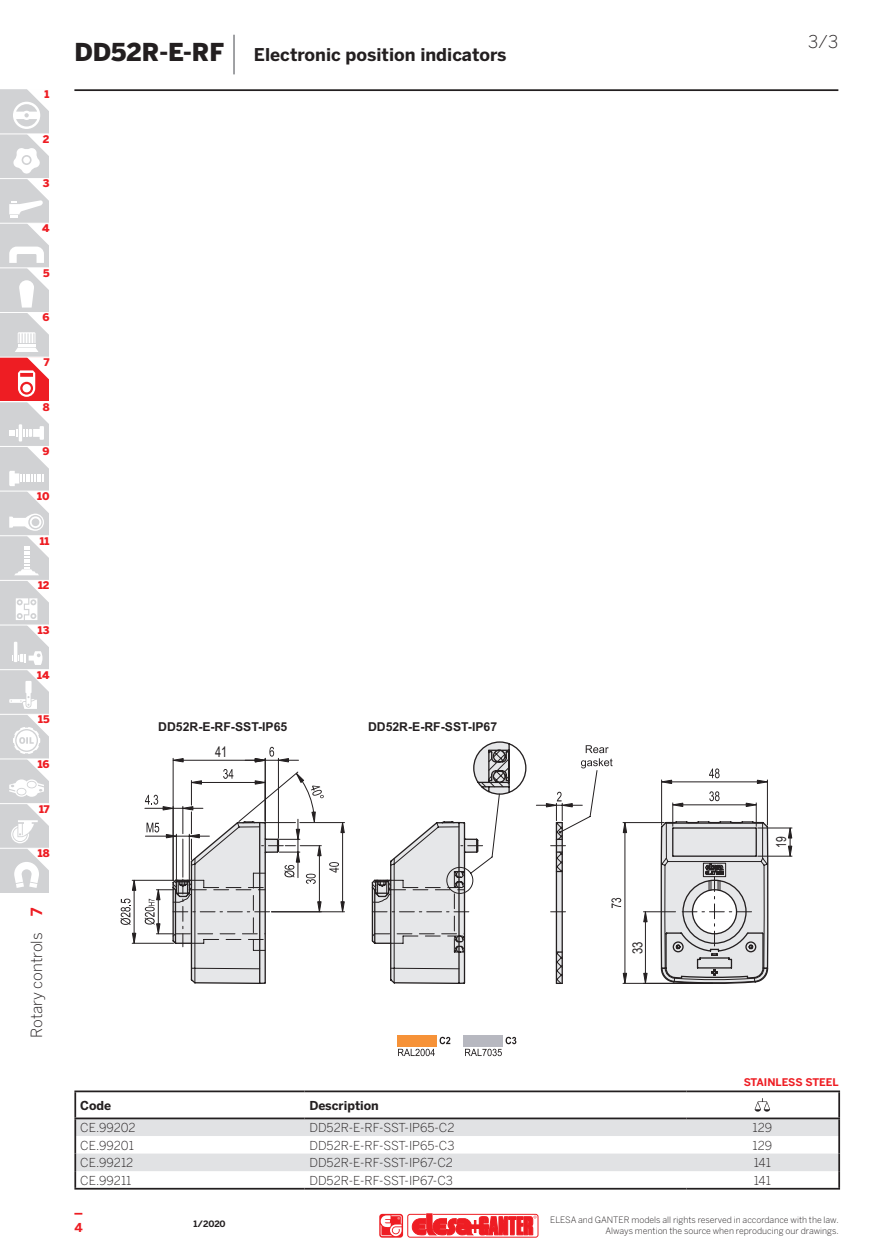
<style>
.page{position:relative;width:888px;height:1260px;background:#fff}
.page>*{position:absolute;margin:0;border:0;box-sizing:border-box;transform-origin:0 0}
.series_2p{font:900 24.5px "Benton Sans";color:#231f20}
.subtitle_eg_2p{font:700 17.5px "Benton Sans";color:#231f20}
.EG_next_page{font:300 17.5px "Benton Sans";color:#231f20}
.t1{font:300 15.4px "Benton Sans";color:#231f20}
.t2{font:700 15.4px "Benton Sans";color:#ee1d23}
.box_ancorato_immagin{font:14.88px "Arial Narrow";color:#231f20;scale:.9 1}
.box_ancorato_immagin-2{font:14px "Arial Narrow";color:#231f20}
.box_ancorato_immagin-3{font:14px "Arial Narrow";color:#231f20;scale:.9 1}
.code{font:300 12.25px "Benton Sans";color:#231f20}
.box_ancorato_immagin-4{font:700 12.25px "Arial";color:#231f20}
.bold_L{font:700 12.25px "Benton Sans";color:#231f20}
.normal_C{font:300 12.25px "Benton Sans";color:#231f20}
.t3{font:700 12.25px "Benton Sans";color:#ee1d23}
.t4{font:900 10.5px "Benton Sans";color:#ee1d23}
.Logono_name{font:700 10.5px "Benton Sans";color:#ee1d23}
.t5{font:300 8.75px "Benton Sans";color:#231f20}
.t6{font:700 8.75px "Benton Sans";color:#231f20}
</style>
<div class="page">
<svg style="left:74px;top:1213px;width:8px;height:2px"></svg>
<div style="left:407px;top:1214px;width:131px;height:24px;border:1px solid #ee1d23;border-radius:2px"></div>
<svg style="left:412px;top:1214px;width:125px;height:22px"></svg>
<svg style="left:379px;top:1214px;width:24px;height:24px"></svg>
<hr style="left:74px;top:89px;width:764px;height:2px;background:#231f20">
<div style="left:0;top:179px;width:49px;height:44px;background:#d1d2d4"></div>
<div style="left:0;top:223px;width:49px;height:45px;background:#d1d2d4"></div>
<div style="left:0;top:134px;width:49px;height:45px;background:#d1d2d4"></div>
<div style="left:0;top:89px;width:49px;height:45px;background:#d1d2d4"></div>
<div style="left:0;top:268px;width:49px;height:45px;background:#d1d2d4"></div>
<div style="left:0;top:446px;width:49px;height:45px;background:#d1d2d4"></div>
<div style="left:0;top:625px;width:49px;height:45px;background:#d1d2d4"></div>
<div style="left:0;top:804px;width:49px;height:44px;background:#d1d2d4"></div>
<div style="left:0;top:313px;width:49px;height:44px;background:#d1d2d4"></div>
<div style="left:0;top:491px;width:49px;height:45px;background:#d1d2d4"></div>
<div style="left:0;top:670px;width:49px;height:44px;background:#d1d2d4"></div>
<div style="left:0;top:848px;width:49px;height:45px;background:#d1d2d4"></div>
<div style="left:0;top:357px;width:49px;height:44px;background:#ee1d23"></div>
<div style="left:0;top:536px;width:49px;height:44px;background:#d1d2d4"></div>
<div style="left:0;top:714px;width:49px;height:45px;background:#d1d2d4"></div>
<div style="left:0;top:402px;width:49px;height:44px;background:#d1d2d4"></div>
<div style="left:0;top:580px;width:49px;height:45px;background:#d1d2d4"></div>
<div style="left:0;top:759px;width:49px;height:44px;background:#d1d2d4"></div>
<hr style="left:0;top:134px;width:49px;height:1px;background:#fff">
<hr style="left:0;top:580px;width:49px;height:1px;background:#fff">
<hr style="left:0;top:178px;width:49px;height:1px;background:#fff">
<hr style="left:0;top:625px;width:49px;height:1px;background:#fff">
<hr style="left:0;top:848px;width:49px;height:1px;background:#fff">
<hr style="left:0;top:223px;width:49px;height:1px;background:#fff">
<hr style="left:0;top:446px;width:49px;height:1px;background:#fff">
<hr style="left:0;top:669px;width:49px;height:1px;background:#fff">
<hr style="left:0;top:267px;width:49px;height:1px;background:#fff">
<hr style="left:0;top:491px;width:49px;height:1px;background:#fff">
<hr style="left:0;top:535px;width:49px;height:1px;background:#fff">
<hr style="left:0;top:714px;width:49px;height:1px;background:#fff">
<hr style="left:0;top:759px;width:49px;height:1px;background:#fff">
<hr style="left:0;top:312px;width:49px;height:1px;background:#fff">
<svg style="left:11px;top:804px;width:38px;height:84px"></svg>
<svg style="left:9px;top:89px;width:40px;height:708px"></svg>
<hr style="left:0;top:357px;width:49px;height:1px;background:#fff">
<hr style="left:233px;top:35px;width:2px;height:39px;background:#939598">
<svg style="left:120px;top:741px;width:389px;height:243px"></svg>
<svg style="left:536px;top:745px;width:256px;height:239px"></svg>
<svg style="left:398px;top:1037px;width:52px;height:19px"></svg>
<svg style="left:465px;top:1037px;width:51px;height:19px"></svg>
<div style="left:397px;top:1035px;width:39px;height:11px;background:#f69238"></div>
<div style="left:463px;top:1035px;width:39px;height:11px;background:#b7b8c0"></div>
<hr style="left:74px;top:1091px;width:230px;height:1px;background:#231f20">
<hr style="left:74px;top:1092px;width:2px;height:26px;background:#231f20">
<hr style="left:304px;top:1091px;width:382px;height:1px;background:#231f20">
<hr style="left:686px;top:1091px;width:154px;height:1px;background:#231f20">
<hr style="left:838px;top:1092px;width:2px;height:26px;background:#231f20">
<hr style="left:74px;top:1188px;width:230px;height:2px;background:#231f20">
<hr style="left:304px;top:1188px;width:382px;height:2px;background:#231f20">
<svg style="left:74px;top:1118px;width:766px;height:70px"></svg>
<hr style="left:686px;top:1188px;width:154px;height:2px;background:#231f20">
<svg style="left:755px;top:1098px;width:15px;height:14px"></svg>
<p class="t4" style="left:45px;top:87px;width:6px">1</p>
<p class="t4" style="left:43px;top:131px;width:8px">2</p>
<p class="t4" style="left:43px;top:176px;width:8px">3</p>
<p class="t4" style="left:42px;top:220px;width:9px">4</p>
<p class="t4" style="left:43px;top:265px;width:8px">5</p>
<p class="t4" style="left:43px;top:310px;width:9px">6</p>
<p class="t4" style="left:44px;top:354px;width:7px">7</p>
<p class="t4" style="left:43px;top:399px;width:8px">8</p>
<p class="t4" style="left:43px;top:444px;width:9px">9</p>
<p class="t4" style="left:37px;top:488px;width:14px">10</p>
<p class="t4" style="left:40px;top:533px;width:11px">11</p>
<p class="t4" style="left:38px;top:578px;width:13px">12</p>
<p class="t4" style="left:38px;top:622px;width:13px">13</p>
<p class="t4" style="left:37px;top:667px;width:14px">14</p>
<p class="t4" style="left:38px;top:712px;width:13px">15</p>
<p class="t4" style="left:38px;top:756px;width:13px">16</p>
<p class="t4" style="left:39px;top:801px;width:12px">17</p>
<p class="t4" style="left:38px;top:846px;width:13px">18</p>
<p class="t2" style="left:25px;top:916px;width:10px;rotate:-90deg">7</p>
<p class="t1" style="left:26px;top:1038px;width:107px;rotate:-90deg">Rotary controls</p>
<p class="series_2p" style="left:74px;top:34px;width:151px">DD52R-E-RF</p>
<p class="subtitle_eg_2p" style="left:254px;top:42px;width:254px">Electronic position indicators</p>
<p class="EG_next_page" style="left:808px;top:30px;width:32px">3/3</p>
<p class="box_ancorato_immagin-4" style="left:158px;top:719px;width:131px">DD52R-E-RF-SST-IP65</p>
<p class="box_ancorato_immagin-4" style="left:368px;top:719px;width:131px">DD52R-E-RF-SST-IP67</p>
<p class="box_ancorato_immagin" style="left:215px;top:741px;width:15px">41</p>
<p class="box_ancorato_immagin-2" style="left:627px;top:954px;width:14px;rotate:-90deg">33</p>
<p class="box_ancorato_immagin-3" style="left:771px;top:848px;width:14px;rotate:-90deg">19</p>
<p class="Logono_name" style="left:744px;top:1074px;width:97px">STAINLESS STEEL</p>
<p class="bold_L" style="left:80px;top:1096px;width:32px">Code</p>
<p class="bold_L" style="left:309px;top:1096px;width:71px">Description</p>
<p class="code" style="left:80px;top:1119px;width:57px">CE.99202</p>
<p class="code" style="left:309px;top:1119px;width:147px">DD52R-E-RF-SST-IP65-C2</p>
<p class="normal_C" style="left:752px;top:1119px;width:21px">129</p>
<p class="code" style="left:80px;top:1137px;width:55px">CE.99201</p>
<p class="code" style="left:309px;top:1137px;width:147px">DD52R-E-RF-SST-IP65-C3</p>
<p class="normal_C" style="left:752px;top:1137px;width:21px">129</p>
<p class="code" style="left:80px;top:1154px;width:55px">CE.99212</p>
<p class="code" style="left:309px;top:1154px;width:145px">DD52R-E-RF-SST-IP67-C2</p>
<p class="normal_C" style="left:754px;top:1154px;width:19px">141</p>
<p class="code" style="left:80px;top:1172px;width:53px">CE.99211</p>
<p class="code" style="left:309px;top:1172px;width:145px">DD52R-E-RF-SST-IP67-C3</p>
<p class="normal_C" style="left:754px;top:1172px;width:19px">141</p>
<p class="t6" style="left:193px;top:1218px;width:34px">1/2020</p>
<p class="t5" style="left:550px;top:1214px;width:290px">ELESA and GANTER models all rights reserved in accordance with the law.</p>
<p class="t3" style="left:74px;top:1219px;width:10px">4</p>
<p class="t5" style="left:605px;top:1225px;width:235px">Always mention the source when reproducing our drawings.</p>
</div>
